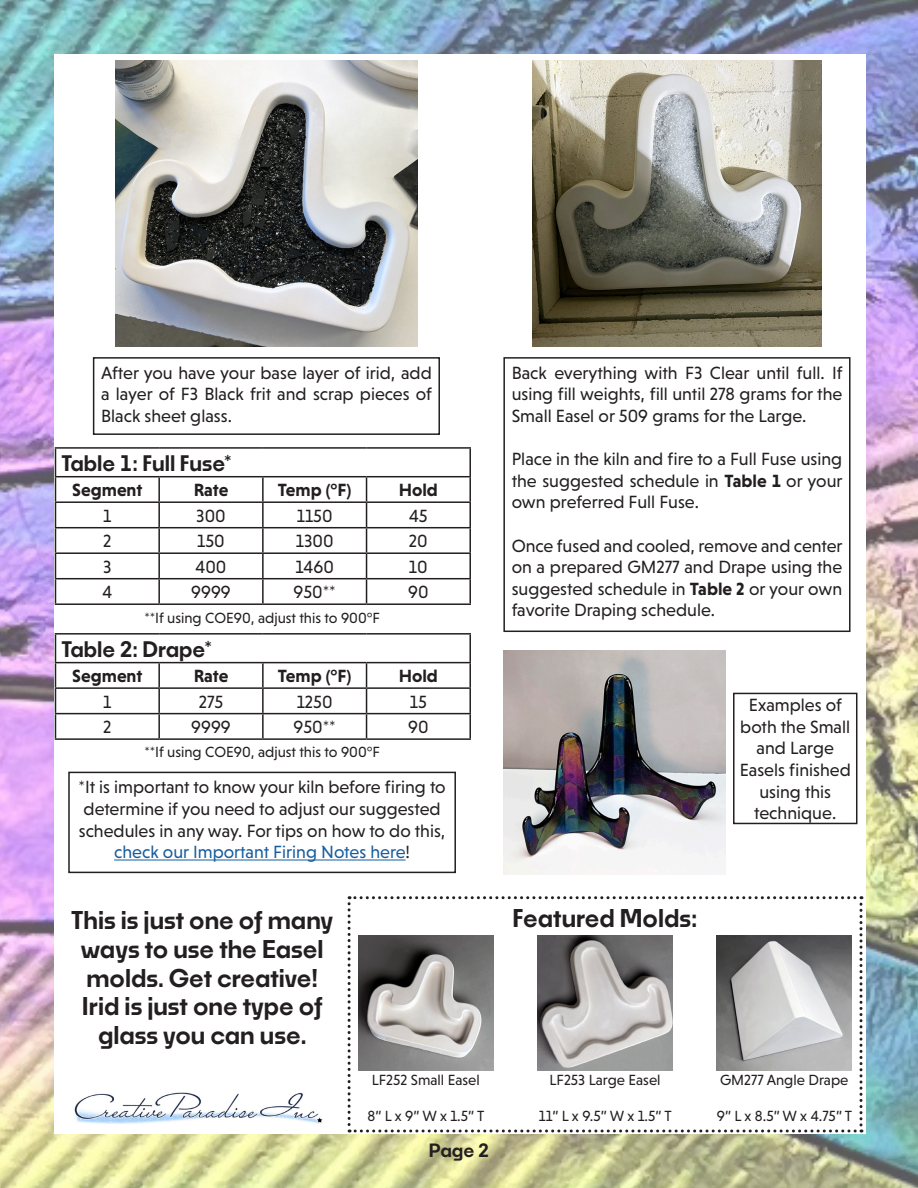
<style>
.page{position:relative;width:918px;height:1188px;background:#fff}
.page>*{position:absolute;margin:0;border:0;box-sizing:border-box;transform-origin:0 0}
.t1{font:600 24px/28.8px "Noka";color:#231f20;text-align:center}
.t2{font:600 21px "Noka";color:#231f20}
.t3{font:18px/21.6px "Niveau Grotesk";color:#231f20;text-align:justify}
.t4{font:700 18px "Niveau Grotesk";color:#231f20}
.t5{font:600 18px "Noka";color:#231f20}
.t6{font:15px "Niveau Grotesk";color:#231f20}
.s1{font-weight:700}
.s2{color:#175d9e}
</style>
<div class="page">
<img style="left:0;top:0;width:918px;height:1188px">
<div style="left:54px;top:54px;width:812px;height:1080px;background:#fff"></div>
<img style="left:115px;top:60px;width:303px;height:286px">
<img style="left:532px;top:60px;width:290px;height:286px">
<div style="left:93px;top:357px;width:347px;height:78px;border:2px solid #231f20"></div>
<div style="left:503px;top:357px;width:348px;height:275px;border:2px solid #231f20"></div>
<hr style="left:55px;top:447px;width:104px;height:2px;background:#231f20">
<hr style="left:159px;top:447px;width:104px;height:2px;background:#231f20">
<hr style="left:263px;top:447px;width:104px;height:2px;background:#231f20">
<hr style="left:367px;top:447px;width:104px;height:2px;background:#231f20">
<hr style="left:469px;top:449px;width:2px;height:27px;background:#231f20">
<hr style="left:55px;top:476px;width:104px;height:1px;background:#231f20">
<hr style="left:159px;top:476px;width:104px;height:1px;background:#231f20">
<hr style="left:158px;top:477px;width:2px;height:24px;background:#231f20">
<hr style="left:263px;top:476px;width:104px;height:1px;background:#231f20">
<hr style="left:262px;top:477px;width:2px;height:24px;background:#231f20">
<hr style="left:367px;top:476px;width:104px;height:1px;background:#231f20">
<hr style="left:469px;top:477px;width:2px;height:24px;background:#231f20">
<hr style="left:55px;top:501px;width:104px;height:2px;background:#231f20">
<hr style="left:159px;top:501px;width:104px;height:2px;background:#231f20">
<hr style="left:158px;top:503px;width:2px;height:24px;background:#231f20">
<hr style="left:263px;top:501px;width:104px;height:2px;background:#231f20">
<hr style="left:262px;top:503px;width:2px;height:24px;background:#231f20">
<hr style="left:367px;top:501px;width:104px;height:2px;background:#231f20">
<hr style="left:469px;top:503px;width:2px;height:24px;background:#231f20">
<hr style="left:55px;top:527px;width:104px;height:1px;background:#231f20">
<hr style="left:159px;top:527px;width:104px;height:1px;background:#231f20">
<hr style="left:158px;top:528px;width:2px;height:24px;background:#231f20">
<hr style="left:263px;top:527px;width:104px;height:1px;background:#231f20">
<hr style="left:262px;top:528px;width:2px;height:24px;background:#231f20">
<hr style="left:367px;top:527px;width:104px;height:1px;background:#231f20">
<hr style="left:469px;top:528px;width:2px;height:24px;background:#231f20">
<hr style="left:55px;top:552px;width:104px;height:2px;background:#231f20">
<hr style="left:159px;top:552px;width:104px;height:2px;background:#231f20">
<hr style="left:158px;top:554px;width:2px;height:24px;background:#231f20">
<hr style="left:263px;top:552px;width:104px;height:2px;background:#231f20">
<hr style="left:262px;top:554px;width:2px;height:24px;background:#231f20">
<hr style="left:367px;top:552px;width:104px;height:2px;background:#231f20">
<hr style="left:469px;top:554px;width:2px;height:24px;background:#231f20">
<hr style="left:55px;top:578px;width:104px;height:1px;background:#231f20">
<svg style="left:55px;top:449px;width:1px;height:154px"></svg>
<hr style="left:159px;top:578px;width:104px;height:1px;background:#231f20">
<hr style="left:158px;top:579px;width:2px;height:24px;background:#231f20">
<hr style="left:263px;top:578px;width:104px;height:1px;background:#231f20">
<hr style="left:262px;top:579px;width:2px;height:24px;background:#231f20">
<hr style="left:367px;top:578px;width:104px;height:1px;background:#231f20">
<svg style="left:366px;top:477px;width:1px;height:126px"></svg>
<hr style="left:469px;top:579px;width:2px;height:24px;background:#231f20">
<hr style="left:55px;top:603px;width:104px;height:2px;background:#231f20">
<hr style="left:159px;top:603px;width:104px;height:2px;background:#231f20">
<hr style="left:263px;top:603px;width:104px;height:2px;background:#231f20">
<hr style="left:367px;top:603px;width:104px;height:2px;background:#231f20">
<hr style="left:55px;top:633px;width:104px;height:2px;background:#231f20">
<hr style="left:159px;top:633px;width:104px;height:2px;background:#231f20">
<hr style="left:263px;top:633px;width:104px;height:2px;background:#231f20">
<hr style="left:367px;top:633px;width:104px;height:2px;background:#231f20">
<hr style="left:469px;top:635px;width:2px;height:27px;background:#231f20">
<hr style="left:55px;top:662px;width:104px;height:1px;background:#231f20">
<hr style="left:159px;top:662px;width:104px;height:1px;background:#231f20">
<hr style="left:158px;top:663px;width:2px;height:24px;background:#231f20">
<hr style="left:263px;top:662px;width:104px;height:1px;background:#231f20">
<hr style="left:262px;top:663px;width:2px;height:24px;background:#231f20">
<hr style="left:367px;top:662px;width:104px;height:1px;background:#231f20">
<hr style="left:469px;top:663px;width:2px;height:24px;background:#231f20">
<hr style="left:55px;top:687px;width:104px;height:2px;background:#231f20">
<hr style="left:159px;top:687px;width:104px;height:2px;background:#231f20">
<hr style="left:158px;top:689px;width:2px;height:24px;background:#231f20">
<hr style="left:263px;top:687px;width:104px;height:2px;background:#231f20">
<hr style="left:262px;top:689px;width:2px;height:24px;background:#231f20">
<hr style="left:367px;top:687px;width:104px;height:2px;background:#231f20">
<hr style="left:469px;top:689px;width:2px;height:24px;background:#231f20">
<hr style="left:55px;top:713px;width:104px;height:1px;background:#231f20">
<svg style="left:55px;top:635px;width:1px;height:103px"></svg>
<hr style="left:159px;top:713px;width:104px;height:1px;background:#231f20">
<hr style="left:158px;top:714px;width:2px;height:24px;background:#231f20">
<hr style="left:263px;top:713px;width:104px;height:1px;background:#231f20">
<hr style="left:262px;top:714px;width:2px;height:24px;background:#231f20">
<hr style="left:367px;top:713px;width:104px;height:1px;background:#231f20">
<svg style="left:366px;top:663px;width:1px;height:75px"></svg>
<hr style="left:469px;top:714px;width:2px;height:24px;background:#231f20">
<hr style="left:55px;top:738px;width:104px;height:2px;background:#231f20">
<hr style="left:159px;top:738px;width:104px;height:2px;background:#231f20">
<hr style="left:263px;top:738px;width:104px;height:2px;background:#231f20">
<hr style="left:367px;top:738px;width:104px;height:2px;background:#231f20">
<svg style="left:348px;top:896px;width:514px;height:236px"></svg>
<hr style="left:114px;top:860px;width:292px;height:1px;background:#175d9e">
<div style="left:68px;top:772px;width:388px;height:101px;border:2px solid #231f20"></div>
<img style="left:74px;top:1092px;width:249px;height:32px">
<img style="left:503px;top:650px;width:223px;height:224px">
<div style="left:733px;top:693px;width:124px;height:131px;border:2px solid #231f20"></div>
<p class="t3" style="left:101px;top:362px;width:332px">After you have your base layer of irid, add a layer of F3 Black frit and scrap pieces of Black sheet glass.</p>
<p class="t3" style="left:512px;top:362px;width:332px">Back everything with F3 Clear until full. If using fill weights, fill until 278 grams for the Small Easel or 509 grams for the Large.</p>
<p class="t3" style="left:512px;top:448px;width:332px">Place in the kiln and fire to a Full Fuse using the suggested schedule in <span class="s1">Table 1</span> or your own preferred Full Fuse.</p>
<p class="t3" style="left:512px;top:535px;width:333px">Once fused and cooled, remove and center on a prepared GM277 and Drape using the suggested schedule in <span class="s1">Table 2</span> or your own favorite Draping schedule.</p>
<p class="t2" style="left:62px;top:450px;width:171px">Table 1: Full Fuse*</p>
<p class="t4" style="left:72px;top:480px;width:72px">Segment</p>
<p class="t4" style="left:194px;top:480px;width:36px">Rate</p>
<p class="t4" style="left:278px;top:480px;width:75px">Temp (°F)</p>
<p class="t4" style="left:399px;top:480px;width:41px">Hold</p>
<p class="t3" style="left:103px;top:505px;width:10px">1</p>
<p class="t3" style="left:196px;top:505px;width:31px">300</p>
<p class="t3" style="left:297px;top:505px;width:37px">1150</p>
<p class="t3" style="left:409px;top:505px;width:20px">45</p>
<p class="t3" style="left:103px;top:530px;width:10px">2</p>
<p class="t3" style="left:197px;top:530px;width:29px">150</p>
<p class="t3" style="left:296px;top:530px;width:39px">1300</p>
<p class="t3" style="left:409px;top:530px;width:20px">20</p>
<p class="t3" style="left:103px;top:556px;width:10px">3</p>
<p class="t3" style="left:196px;top:556px;width:32px">400</p>
<p class="t3" style="left:296px;top:556px;width:40px">1460</p>
<p class="t3" style="left:409px;top:556px;width:20px">10</p>
<p class="t3" style="left:102px;top:581px;width:11px">4</p>
<p class="t3" style="left:191px;top:581px;width:41px">9999</p>
<p class="t3" style="left:294px;top:581px;width:44px">950**</p>
<p class="t3" style="left:408px;top:581px;width:22px">90</p>
<p class="t6" style="left:144px;top:610px;width:237px">**If using COE90, adjust this to 900°F</p>
<p class="t2" style="left:62px;top:636px;width:152px">Table 2: Drape*</p>
<p class="t4" style="left:72px;top:666px;width:72px">Segment</p>
<p class="t4" style="left:194px;top:666px;width:36px">Rate</p>
<p class="t4" style="left:278px;top:666px;width:75px">Temp (°F)</p>
<p class="t4" style="left:399px;top:666px;width:41px">Hold</p>
<p class="t3" style="left:103px;top:691px;width:10px">1</p>
<p class="t3" style="left:199px;top:691px;width:26px">275</p>
<p class="t3" style="left:297px;top:691px;width:37px">1250</p>
<p class="t3" style="left:410px;top:691px;width:19px">15</p>
<p class="t3" style="left:103px;top:716px;width:10px">2</p>
<p class="t3" style="left:191px;top:716px;width:41px">9999</p>
<p class="t3" style="left:294px;top:716px;width:44px">950**</p>
<p class="t3" style="left:408px;top:716px;width:22px">90</p>
<p class="t6" style="left:144px;top:743px;width:237px">**If using COE90, adjust this to 900°F</p>
<p class="t3" style="left:78px;top:776px;width:369px;text-align:center">*It is important to know your kiln before firing to determine if you need to adjust our suggested schedules in any way. For tips on how to do this, <span class="s2">check our Important Firing Notes here</span>!</p>
<p class="t1" style="left:71px;top:905px;width:264px">This is just one of many ways to use the Easel molds. Get creative!<br>Irid is just one type of glass you can use.</p>
<p class="t6" style="left:372px;top:1071px;width:110px">LF252 Small Easel</p>
<p class="t6" style="left:368px;top:1107px;width:118px">8” L x 9” W x 1.5” T</p>
<p class="t5" style="left:429px;top:1139px;width:62px">Page 2</p>
<p class="t1" style="left:513px;top:903px;width:186px">Featured Molds:</p>
<p class="t3" style="left:740px;top:694px;width:113px;text-align:center">Examples of both the Small and Large<br>Easels finished using this technique.</p>
<p class="t6" style="left:549px;top:1071px;width:113px">LF253 Large Easel</p>
<p class="t6" style="left:539px;top:1107px;width:134px">11” L x 9.5” W x 1.5” T</p>
<p class="t6" style="left:720px;top:1071px;width:130px">GM277 Angle Drape</p>
<p class="t6" style="left:717px;top:1107px;width:137px">9” L x 8.5” W x 4.75” T</p>
</div>
